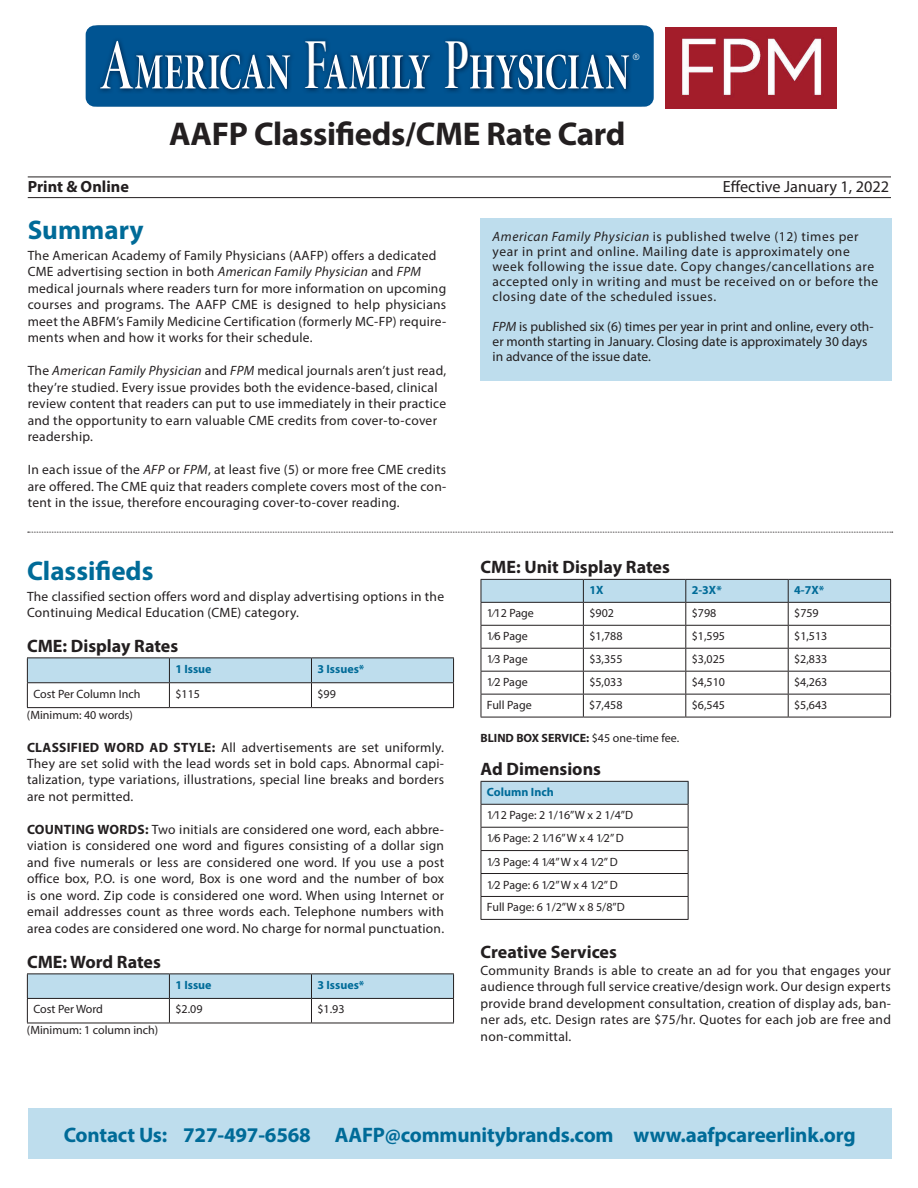
<style>
.page{position:relative;width:918px;height:1188px;background:#fff}
.page>*{position:absolute;margin:0;border:0;box-sizing:border-box;transform-origin:0 0}
.t1{font:72px "Minion Pro Semibold Disp";color:#fff;scale:.63 1}
.t2{font:72px "Minion Pro Semibold Disp";color:#fff;scale:.71 1}
.t3{font:700 33px "Myriad Pro";letter-spacing:-.01em;color:#231f20}
.t4{font:700 27px "Myriad Pro";color:#006b98}
.t5{font:700 21px "Myriad Pro";letter-spacing:-.01em;color:#006b98}
.t6{font:700 18px "Myriad Pro";color:#231f20}
.t7{font:16.2px "Myriad Pro";color:#231f20}
.t8{font:700 16.2px "Myriad Pro";color:#231f20}
.t9{font:13.5px/16.5px "Myriad Pro";letter-spacing:.02em;color:#231f20;text-align:justify}
.t10{font:13.5px/15px "Myriad Pro";letter-spacing:.04em;color:#231f20}
.t11{font:13.5px/15px "Myriad Pro";color:#231f20}
.t12{font:12px/23.1px "Myriad Pro";color:#231f20}
.t13{font:700 12px "Myriad Pro";color:#006b98}
.t14{font:700 12px "Myriad Pro";color:#231f20}
.t15{font:9px "Museo Sans 300";color:#fbfcfc}
.s1{font-style:italic}
.s2{font-weight:700}
.s3{font-weight:400}
</style>
<div class="page">
<img style="left:665px;top:27px;width:172px;height:82px">
<hr style="left:28px;top:177px;width:863px;height:1px;background:#231f20">
<hr style="left:28px;top:197px;width:863px;height:1px;background:#231f20">
<div style="left:28px;top:1108px;width:864px;height:52px;background:#bedded"></div>
<hr style="left:27px;top:707px;width:142px;height:1px;background:#231f20">
<hr style="left:169px;top:707px;width:142px;height:1px;background:#231f20">
<hr style="left:311px;top:707px;width:143px;height:1px;background:#231f20">
<svg style="left:27px;top:658px;width:427px;height:49px"></svg>
<hr style="left:311px;top:682px;width:143px;height:1px;background:#231f20">
<hr style="left:27px;top:1023px;width:142px;height:1px;background:#231f20">
<hr style="left:169px;top:1023px;width:142px;height:1px;background:#231f20">
<hr style="left:311px;top:1023px;width:143px;height:1px;background:#231f20">
<svg style="left:27px;top:974px;width:427px;height:49px"></svg>
<hr style="left:311px;top:998px;width:143px;height:1px;background:#231f20">
<hr style="left:481px;top:717px;width:102px;height:1px;background:#231f20">
<hr style="left:583px;top:717px;width:103px;height:1px;background:#231f20">
<hr style="left:686px;top:717px;width:102px;height:1px;background:#231f20">
<hr style="left:788px;top:717px;width:103px;height:1px;background:#231f20">
<svg style="left:481px;top:579px;width:410px;height:138px"></svg>
<hr style="left:686px;top:602px;width:102px;height:1px;background:#231f20">
<div style="left:481px;top:781px;width:207px;height:23px;background:#bedded"></div>
<hr style="left:481px;top:827px;width:207px;height:1px;background:#231f20">
<hr style="left:481px;top:850px;width:207px;height:1px;background:#231f20">
<hr style="left:481px;top:873px;width:207px;height:1px;background:#231f20">
<hr style="left:481px;top:896px;width:207px;height:1px;background:#231f20">
<hr style="left:481px;top:919px;width:207px;height:1px;background:#231f20">
<hr style="left:481px;top:781px;width:207px;height:1px;background:#231f20">
<svg style="left:481px;top:782px;width:1px;height:137px"></svg>
<hr style="left:481px;top:804px;width:207px;height:1px;background:#231f20">
<svg style="left:688px;top:782px;width:1px;height:137px"></svg>
<div style="left:481px;top:218px;width:411px;height:163px;background:#bedded"></div>
<svg style="left:28px;top:532px;width:865px;height:1px"></svg>
<div style="left:86px;top:26px;width:568px;height:81px;background:#005492;border-radius:9px"></div>
<img style="left:100px;top:39px;width:531px;height:54px">
<svg style="left:135px;top:55px;width:155px;height:34px"></svg>
<svg style="left:324px;top:55px;width:106px;height:33px"></svg>
<svg style="left:470px;top:55px;width:159px;height:34px"></svg>
<h1 class="t2" style="left:100px;top:19px;width:49px">A</h1>
<h1 class="t1" style="left:304px;top:19px;width:38px">F</h1>
<h1 class="t1" style="left:444px;top:19px;width:42px">P</h1>
<p class="t15" style="left:632px;top:52px;width:9px">®</p>
<h2 class="t3" style="left:169px;top:112px;width:458px">AAFP Classifieds/CME Rate Card</h2>
<p class="t8" style="left:28px;top:176px;width:103px">Print &amp; Online</p>
<p class="t7" style="left:723px;top:177px;width:168px">Effective January 1, 2022</p>
<h3 class="t4" style="left:28px;top:213px;width:117px">Summary</h3>
<p class="t9" style="left:28px;top:247px;width:420px;text-align:left">The American Academy of Family Physicians (AAFP) offers a dedicated CME advertising section in both <span class="s1">American Family Physician</span> and <span class="s1">FPM </span>medical journals where readers turn for more information on upcoming courses and programs. The AAFP CME is designed to help physicians meet the ABFM’s Family Medicine Certification (formerly MC-FP) require&shy;ments when and how it works for their schedule.</p>
<p class="t9" style="left:28px;top:362px;width:420px;text-align:left">The <span class="s1">American Family Physician</span> and <span class="s1">FPM</span> medical journals aren’t just read, they’re studied. Every issue provides both the evidence-based, clinical review content that readers can put to use immediately in their practice and the opportunity to earn valuable CME credits from cover-to-cover readership.</p>
<p class="t9" style="left:28px;top:461px;width:420px">In each issue of the <span class="s1">AFP</span> or <span class="s1">FPM</span>, at least five (5) or more free CME credits are offered. The CME quiz that readers complete covers most of the con&shy;tent in the issue, therefore encouraging cover-to-cover reading.</p>
<h3 class="t4" style="left:27px;top:553px;width:128px">Classifieds</h3>
<p class="t9" style="left:27px;top:588px;width:419px">The classified section offers word and display advertising options in the<br>Continuing Medical Education (CME) category.</p>
<h3 class="t6" style="left:27px;top:634px;width:153px">CME: Display Rates</h3>
<p class="t13" style="left:175px;top:661px;width:38px">1 Issue</p>
<p class="t13" style="left:317px;top:661px;width:48px">3 Issues*</p>
<p class="t12" style="left:33px;top:682px;width:109px">Cost Per Column Inch</p>
<p class="t12" style="left:175px;top:682px;width:26px">$115</p>
<p class="t12" style="left:317px;top:682px;width:20px">$99</p>
<p class="t12" style="left:27px;top:703px;width:108px">(Minimum: 40 words)</p>
<p class="t9" style="left:27px;top:739px;width:419px"><span class="s2">CLASSIFIED WORD AD STYLE:</span> All advertisements are set uniformly.<br>They are set solid with the lead words set in bold caps. Abnormal capi&shy;talization, type variations, illustrations, special line breaks and borders are not permitted.</p>
<p class="t9" style="left:27px;top:821px;width:419px"><span class="s2">COUNTING WORDS:</span> Two initials are considered one word, each abbre&shy;viation is considered one word and figures consisting of a dollar sign and five numerals or less are considered one word. If you use a post office box, P.O. is one word, Box is one word and the number of box is one word. Zip code is considered one word. When using Internet or email addresses count as three words each. Telephone numbers with area codes are considered one word. No charge for normal punctuation.</p>
<h3 class="t6" style="left:27px;top:950px;width:135px">CME: Word Rates</h3>
<p class="t13" style="left:175px;top:977px;width:38px">1 Issue</p>
<p class="t13" style="left:317px;top:977px;width:48px">3 Issues*</p>
<p class="t12" style="left:33px;top:998px;width:71px">Cost Per Word</p>
<p class="t12" style="left:175px;top:998px;width:29px">$2.09</p>
<p class="t12" style="left:317px;top:998px;width:29px">$1.93</p>
<p class="t12" style="left:27px;top:1018px;width:133px">(Minimum: 1 column inch)</p>
<p class="t10" style="left:493px;top:228px;width:387px"><span class="s1">American Family Physician</span> is published twelve (12) times per year in print and online. Mailing date is approximately one week following the issue date. Copy changes/cancellations are accepted only in writing and must be received on or before the closing date of the scheduled issues.</p>
<p class="t11" style="left:493px;top:318px;width:382px"><span class="s1">FPM</span> is published six (6) times per year in print and online, every oth&shy;er month starting in January. Closing date is approximately 30 days in advance of the issue date.</p>
<h3 class="t6" style="left:481px;top:555px;width:191px">CME: Unit Display Rates</h3>
<p class="t13" style="left:589px;top:583px;width:16px">1X</p>
<p class="t13" style="left:692px;top:583px;width:31px">2-3X*</p>
<p class="t13" style="left:794px;top:583px;width:31px">4-7X*</p>
<p class="t12" style="left:487px;top:602px;width:49px">1⁄12 Page</p>
<p class="t12" style="left:589px;top:602px;width:26px">$902</p>
<p class="t12" style="left:692px;top:602px;width:26px">$798</p>
<p class="t12" style="left:794px;top:602px;width:26px">$759</p>
<p class="t12" style="left:487px;top:625px;width:42px">1⁄6 Page</p>
<p class="t12" style="left:589px;top:625px;width:35px">$1,788</p>
<p class="t12" style="left:692px;top:625px;width:35px">$1,595</p>
<p class="t12" style="left:794px;top:625px;width:35px">$1,513</p>
<p class="t12" style="left:487px;top:647px;width:42px">1⁄3 Page</p>
<p class="t12" style="left:589px;top:647px;width:35px">$3,355</p>
<p class="t12" style="left:692px;top:647px;width:35px">$3,025</p>
<p class="t12" style="left:794px;top:647px;width:35px">$2,833</p>
<p class="t12" style="left:487px;top:670px;width:42px">1⁄2 Page</p>
<p class="t12" style="left:589px;top:670px;width:35px">$5,033</p>
<p class="t12" style="left:692px;top:670px;width:35px">$4,510</p>
<p class="t12" style="left:794px;top:670px;width:35px">$4,263</p>
<p class="t12" style="left:487px;top:693px;width:46px">Full Page</p>
<p class="t12" style="left:589px;top:693px;width:35px">$7,458</p>
<p class="t12" style="left:692px;top:693px;width:35px">$6,545</p>
<p class="t12" style="left:794px;top:693px;width:35px">$5,643</p>
<p class="t14" style="left:481px;top:730px;width:200px">BLIND BOX SERVICE: <span class="s3">$45 one-time fee.</span></p>
<h3 class="t6" style="left:481px;top:757px;width:122px">Ad Dimensions</h3>
<p class="t13" style="left:487px;top:784px;width:68px">Column Inch</p>
<p class="t12" style="left:487px;top:804px;width:148px">1⁄12 Page: 2 1/16”W x 2 1/4”D<br>1⁄6 Page: 2 1⁄16” W x 4 1⁄2” D<br>1⁄3 Page: 4 1⁄4” W x 4 1⁄2” D<br>1⁄2 Page: 6 1⁄2” W x 4 1⁄2” D<br>Full Page: 6 1/2”W x 8 5/8”D</p>
<h3 class="t6" style="left:481px;top:940px;width:138px">Creative Services</h3>
<p class="t9" style="left:481px;top:962px;width:412px">Community Brands is able to create an ad for you that engages your audience through full service creative/design work. Our design experts provide brand development consultation, creation of display ads, ban&shy;ner ads, etc. Design rates are $75/hr. Quotes for each job are free and non-committal.</p>
<h3 class="t5" style="left:64px;top:1121px;width:793px">Contact Us: 727-497-6568 AAFP@communitybrands.com www.aafpcareerlink.org</h3>
</div>
